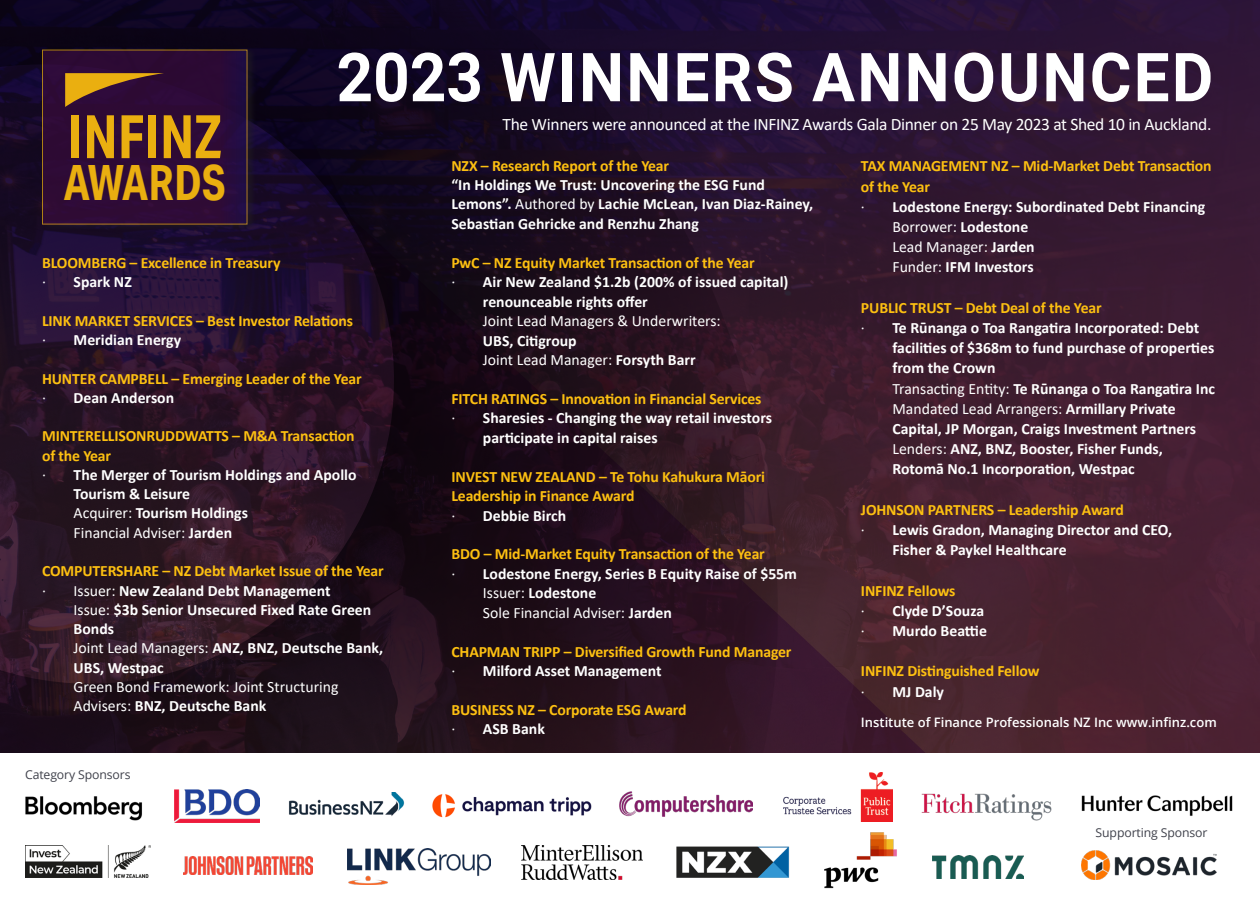
<style>
.page{position:relative;width:1260px;height:903px;background:#fff}
.page>*{position:absolute;margin:0;border:0;box-sizing:border-box;transform-origin:0 0}
.t1{font:700 67.73px "Roboto";letter-spacing:.035em;color:#fff;scale:.94 1}
.t2{font:700 60.02px "Aktiv Grotesk Cd";color:#eaaf10;scale:.94 1}
.t3{font:700 48.65px "Aktiv Grotesk Cd";color:#eaaf10;scale:.94 1}
.t4{font:17.5px "Calibri";letter-spacing:-.02em;color:#fff}
.t5{font:700 15.75px/20.1px "Calibri";color:#fff}
.t6{font:700 15.75px/19.2px "Calibri";letter-spacing:-.01em;color:#fdc011}
.t7{font:600 12.95px "Open Sans";color:#fff}
.t8{font:12.25px "Open Sans";letter-spacing:-.01em;color:#3f414b}
.s1{font-weight:400}
</style>
<div class="page">
<img style="left:0;top:0;width:1260px;height:753px">
<div style="left:42px;top:47px;width:215px;height:185px;background:#231f20;opacity:.75"></div>
<div style="left:42px;top:50px;width:205px;height:174px;background:#2e0a35"></div>
<svg style="left:65px;top:73px;width:99px;height:34px"></svg>
<img style="left:175px;top:790px;width:84px;height:32px">
<img style="left:25px;top:796px;width:117px;height:25px">
<img style="left:432px;top:794px;width:160px;height:24px">
<img style="left:783px;top:772px;width:110px;height:43px">
<img style="left:922px;top:793px;width:129px;height:27px">
<img style="left:1081px;top:795px;width:152px;height:21px">
<img style="left:26px;top:846px;width:125px;height:32px">
<img style="left:676px;top:846px;width:114px;height:32px">
<img style="left:933px;top:855px;width:90px;height:23px">
<img style="left:347px;top:848px;width:144px;height:36px">
<img style="left:521px;top:845px;width:122px;height:34px">
<img style="left:183px;top:857px;width:130px;height:17px">
<img style="left:289px;top:792px;width:116px;height:24px">
<img style="left:1081px;top:850px;width:136px;height:29px">
<img style="left:804px;top:813px;width:93px;height:76px">
<img style="left:619px;top:791px;width:133px;height:25px">
<p class="t1" style="left:337px;top:30px;width:934px">2023 WINNERS ANNOUNCED</p>
<p class="t2" style="left:68px;top:100px;width:166px">INFINZ</p>
<p class="t3" style="left:64px;top:152px;width:174px">AWARDS</p>
<p class="t6" style="left:42px;top:253px;width:240px">BLOOMBERG – Excellence in Treasury</p>
<p class="t5" style="left:42px;top:272px;width:91px"><span class="s1">·</span> Spark NZ</p>
<p class="t6" style="left:42px;top:311px;width:313px">LINK MARKET SERVICES – Best Investor Relations</p>
<p class="t5" style="left:42px;top:330px;width:141px"><span class="s1">·</span> Meridian Energy</p>
<p class="t6" style="left:42px;top:369px;width:321px">HUNTER CAMPBELL – Emerging Leader of the Year</p>
<p class="t5" style="left:42px;top:387px;width:134px"><span class="s1">·</span> Dean Anderson</p>
<p class="t6" style="left:42px;top:426px;width:314px">MINTERELLISONRUDDWATTS – M&amp;A Transaction of the Year</p>
<p class="t5" style="left:74px;top:465px;width:285px;line-height:19.2px;text-indent:-32px"><span class="s1">·</span> The Merger of Tourism Holdings and Apollo<br>Tourism &amp; Leisure<br><span class="s1">Acquirer:</span> Tourism Holdings<br><span class="s1">Financial Adviser:</span> Jarden</p>
<p class="t6" style="left:42px;top:561px;width:343px">COMPUTERSHARE – NZ Debt Market Issue of the Year</p>
<p class="t5" style="left:74px;top:580px;width:311px;line-height:19.2px;text-indent:-32px"><span class="s1">· Issuer:</span> New Zealand Debt Management<br><span class="s1">Issue:</span> $3b Senior Unsecured Fixed Rate Green<br>Bonds<br><span class="s1">Joint Lead Managers:</span> ANZ, BNZ, Deutsche Bank,<br>UBS, Westpac<br><span class="s1">Green Bond Framework: Joint Structuring<br>Advisers:</span> BNZ, Deutsche Bank</p>
<p class="t8" style="left:25px;top:766px;width:107px">Category Sponsors</p>
<p class="t4" style="left:503px;top:112px;width:710px">The Winners were announced at the INFINZ Awards Gala Dinner on 25 May 2023 at Shed 10 in Auckland.</p>
<p class="t6" style="left:451px;top:155px;width:219px">NZX – Research Report of the Year</p>
<p class="t5" style="left:451px;top:175px;width:363px;line-height:19.4px">“In Holdings We Trust: Uncovering the ESG Fund<br>Lemons”. <span class="s1">Authored by</span> Lachie McLean, Ivan Diaz-Rainey,<br>Sebastian Gehricke and Renzhu Zhang</p>
<p class="t6" style="left:451px;top:253px;width:305px">PwC – NZ Equity Market Transaction of the Year</p>
<p class="t5" style="left:483px;top:272px;width:307px;line-height:19.4px;text-indent:-32px"><span class="s1">·</span> Air New Zealand $1.2b (200% of issued capital) renounceable rights offer<br><span class="s1">Joint Lead Managers &amp; Underwriters:<br></span>UBS, Citigroup<br><span class="s1">Joint Lead Manager:</span> Forsyth Barr</p>
<p class="t6" style="left:451px;top:389px;width:312px">FITCH RATINGS – Innovation in Financial Services</p>
<p class="t5" style="left:483px;top:408px;width:291px;line-height:19.4px;text-indent:-32px"><span class="s1">·</span> Sharesies - Changing the way retail investors participate in capital raises</p>
<p class="t6" style="left:451px;top:466px;width:315px">INVEST NEW ZEALAND – Te Tohu Kahukura Māori<br>Leadership in Finance Award</p>
<p class="t5" style="left:451px;top:505px;width:116px"><span class="s1">·</span> Debbie Birch</p>
<p class="t6" style="left:451px;top:544px;width:315px">BDO – Mid-Market Equity Transaction of the Year</p>
<p class="t5" style="left:483px;top:564px;width:316px;line-height:19.4px;text-indent:-32px"><span class="s1">·</span> Lodestone Energy, Series B Equity Raise of $55m<br><span class="s1">Issuer:</span> Lodestone<br><span class="s1">Sole Financial Adviser:</span> Jarden</p>
<p class="t6" style="left:451px;top:641px;width:342px">CHAPMAN TRIPP – Diversified Growth Fund Manager</p>
<p class="t5" style="left:451px;top:660px;width:212px"><span class="s1">·</span> Milford Asset Management</p>
<p class="t6" style="left:451px;top:700px;width:237px">BUSINESS NZ – Corporate ESG Award</p>
<p class="t5" style="left:451px;top:719px;width:95px"><span class="s1">·</span> ASB Bank</p>
<p class="t6" style="left:861px;top:156px;width:352px;line-height:20.1px">TAX MANAGEMENT NZ – Mid-Market Debt Transaction of the Year</p>
<p class="t5" style="left:892px;top:196px;width:314px;text-indent:-32px"><span class="s1">·</span> Lodestone Energy: Subordinated Debt Financing<br><span class="s1">Borrower:</span> Lodestone<br><span class="s1">Lead Manager:</span> Jarden<br><span class="s1">Funder:</span> IFM Investors</p>
<p class="t6" style="left:861px;top:298px;width:242px">PUBLIC TRUST – Debt Deal of the Year</p>
<p class="t5" style="left:892px;top:318px;width:324px;text-indent:-32px"><span class="s1">·</span> Te Rūnanga o Toa Rangatira Incorporated: Debt facilities of $368m to fund purchase of properties from the Crown<br><span class="s1">Transacting Entity:</span> Te Rūnanga o Toa Rangatira Inc <span class="s1">Mandated Lead Arrangers:</span> Armillary Private Capital, JP Morgan, Craigs Investment Partners <span class="s1">Lenders:</span> ANZ, BNZ, Booster, Fisher Funds, Rotomā No.1 Incorporation, Westpac</p>
<p class="t6" style="left:861px;top:500px;width:264px">JOHNSON PARTNERS – Leadership Award</p>
<p class="t5" style="left:892px;top:519px;width:281px;text-indent:-32px"><span class="s1">·</span> Lewis Gradon, Managing Director and CEO,<br>Fisher &amp; Paykel Healthcare</p>
<p class="t6" style="left:861px;top:581px;width:96px">INFINZ Fellows</p>
<p class="t5" style="left:861px;top:600px;width:125px"><span class="s1">·</span> Clyde D’Souza</p>
<p class="t5" style="left:861px;top:620px;width:128px"><span class="s1">·</span> Murdo Beattie</p>
<p class="t6" style="left:861px;top:661px;width:180px">INFINZ Distinguished Fellow</p>
<p class="t5" style="left:861px;top:681px;width:85px"><span class="s1">·</span> MJ Daly</p>
<p class="t7" style="left:861px;top:713px;width:357px">Institute of Finance Professionals NZ Inc www.infinz.com</p>
<p class="t8" style="left:1096px;top:824px;width:113px">Supporting Sponsor</p>
</div>
